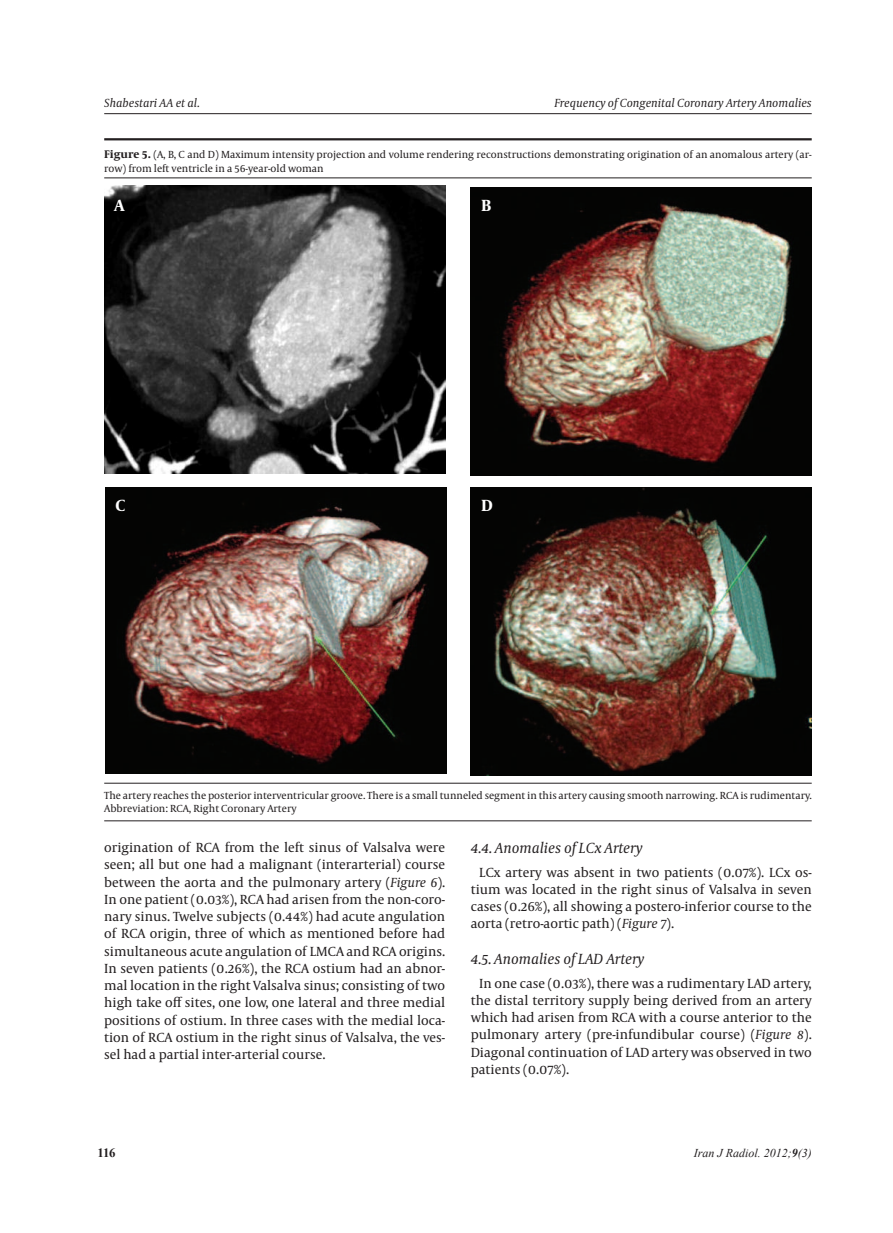
<style>
.page{position:relative;width:893px;height:1233px;background:#fff}
.page>*{position:absolute;margin:0;border:0;box-sizing:border-box;transform-origin:0 0}
.t1{font:700 16.5px "Capitolium News";color:#fff}
.t2{font:italic 15px "Capitolium News";color:#231f20}
.t3{font:13.5px/17.2px "Capitolium News";color:#231f20;text-align:justify}
.t4{font:700 12.75px "Times New Roman";color:#231f20}
.t5{font:italic 12px "Capitolium News";color:#231f20}
.t6{font:italic 12px "Times New Roman";color:#231f20}
.t7{font:10.5px/13.5px "Capitolium News";color:#231f20}
.s1{font-weight:700;font-size:11.25px}
.s2{font-style:italic}
.s3{font-weight:700}
</style>
<div class="page">
<hr style="left:104px;top:113px;width:707px;height:1px;background:#231f20">
<hr style="left:104px;top:178px;width:707px;height:1px;background:#231f20">
<hr style="left:104px;top:138px;width:707px;height:2px;background:#231f20">
<img style="left:104px;top:185px;width:341px;height:288px">
<img style="left:470px;top:187px;width:341px;height:289px">
<hr style="left:104px;top:783px;width:707px;height:1px;background:#231f20">
<hr style="left:104px;top:820px;width:707px;height:1px;background:#231f20">
<img style="left:105px;top:488px;width:341px;height:286px">
<img style="left:470px;top:488px;width:341px;height:287px">
<p class="t5" style="left:104px;top:98px;width:97px">Shabestari AA et al.</p>
<p class="t5" style="left:554px;top:98px;width:259px">Frequency of Congenital Coronary Artery Anomalies</p>
<p class="t7" style="left:104px;top:149px;width:709px"><span class="s1">Figure 5.</span> (A, B, C and D) Maximum intensity projection and volume rendering reconstructions demonstrating origination of an anomalous artery (ar&shy;row) from left ventricle in a 56-year-old woman</p>
<p class="t1" style="left:114px;top:198px;width:12px">A</p>
<p class="t1" style="left:481px;top:198px;width:12px">B</p>
<p class="t1" style="left:116px;top:499px;width:11px">C</p>
<p class="t1" style="left:481px;top:499px;width:13px">D</p>
<p class="t7" style="left:104px;top:789px;width:709px">The artery reaches the posterior interventricular groove. There is a small tunneled segment in this artery causing smooth narrowing. RCA is rudimentary.<br>Abbreviation: RCA, Right Coronary Artery</p>
<p class="t3" style="left:104px;top:840px;width:342px">origination of RCA from the left sinus of Valsalva were seen; all but one had a malignant (interarterial) course between the aorta and the pulmonary artery (<span class="s2">Figure 6</span>).<br>In one patient (0.03%), RCA had arisen from the non-coro&shy;nary sinus. Twelve subjects (0.44%) had acute angulation of RCA origin, three of which as mentioned before had simultaneous acute angulation of LMCA and RCA origins.<br>In seven patients (0.26%), the RCA ostium had an abnor&shy;mal location in the right Valsalva sinus; consisting of two high take off sites, one low, one lateral and three medial positions of ostium. In three cases with the medial loca&shy;tion of RCA ostium in the right sinus of Valsalva, the ves&shy;sel had a partial inter-arterial course.</p>
<p class="t2" style="left:470px;top:842px;width:173px">4.4. Anomalies of LCx Artery</p>
<p class="t3" style="left:470px;top:864px;width:342px;text-indent:9px">LCx artery was absent in two patients (0.07%). LCx os&shy;tium was located in the right sinus of Valsalva in seven cases (0.26%), all showing a postero-inferior course to the aorta (retro-aortic path) (<span class="s2">Figure 7</span>).</p>
<p class="t2" style="left:470px;top:953px;width:175px">4.5. Anomalies of LAD Artery</p>
<p class="t3" style="left:470px;top:975px;width:342px;text-indent:9px">In one case (0.03%), there was a rudimentary LAD artery, the distal territory supply being derived from an artery which had arisen from RCA with a course anterior to the pulmonary artery (pre-infundibular course) (<span class="s2">Figure 8</span>).<br>Diagonal continuation of LAD artery was observed in two patients (0.07%).</p>
<p class="t4" style="left:97px;top:1146px;width:20px">116</p>
<p class="t6" style="left:693px;top:1146px;width:119px">Iran J Radiol. 2012;<span class="s3">9</span>(3)</p>
</div>
